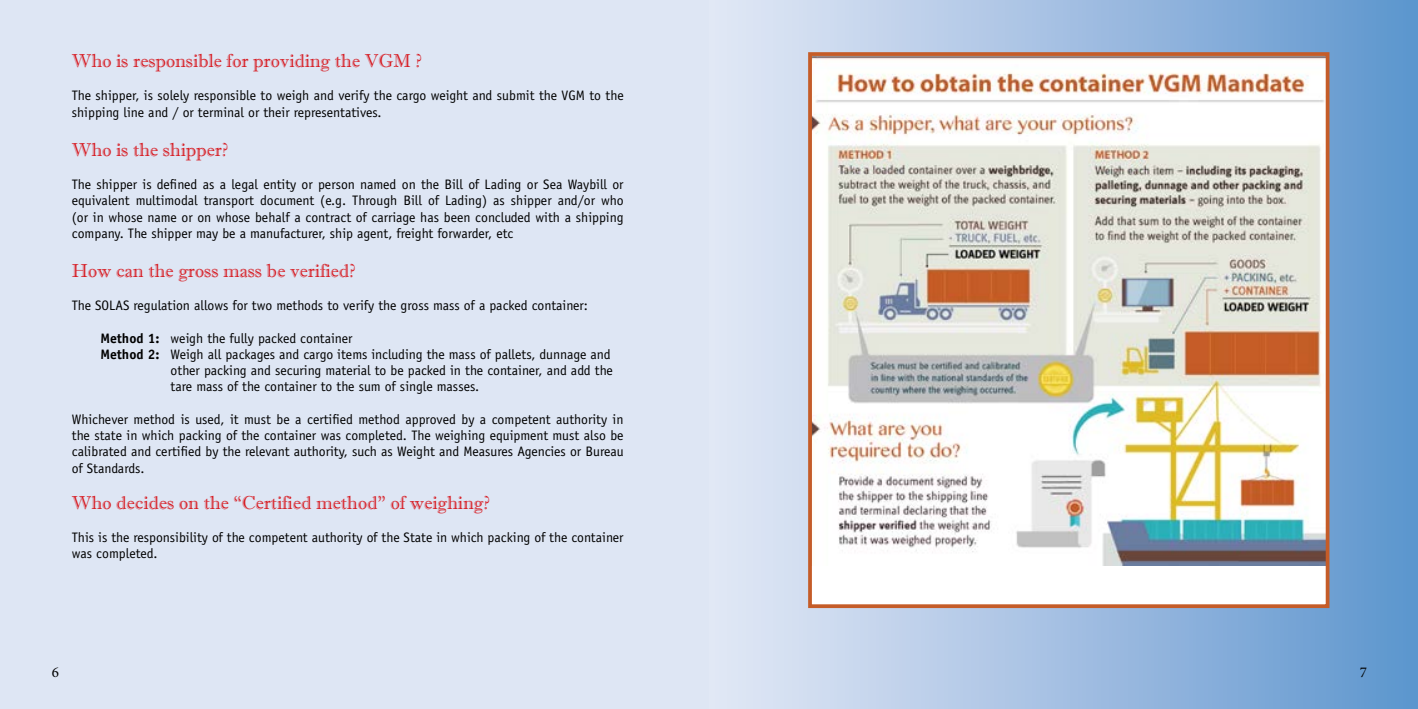
<style>
.page{position:relative;width:1418px;height:709px;background:#fff}
.page>*{position:absolute;margin:0;border:0;box-sizing:border-box;transform-origin:0 0}
.t1{font:18.75px "Imprint MT Shadow";color:#d71920}
.t2{font:15px "Minion Pro";color:#000}
.t3{font:13.75px/16.5px "Officina Sans Std";color:#000}
.s1{font-weight:700}
</style>
<div class="page">
<svg style="left:709px;top:0;width:708px;height:709px"></svg>
<div style="left:0;top:0;width:709px;height:709px;background:#dee6f4"></div>
<div style="left:810px;top:54px;width:517px;height:552px;background:#fff"></div>
<img style="left:813px;top:57px;width:511px;height:508px">
<div style="left:808px;top:52px;width:521px;height:556px;border:4px solid #c55c28"></div>
<h1 class="t1" style="left:72px;top:50px;width:351px">Who is responsible for providing the VGM ?</h1>
<p class="t3" style="left:72px;top:87px;width:553px">The shipper, is solely responsible to weigh and verify the cargo weight and submit the VGM to the shipping line and / or terminal or their representatives.</p>
<h1 class="t1" style="left:72px;top:138px;width:158px">Who is the shipper?</h1>
<p class="t3" style="left:72px;top:176px;width:553px;text-align:justify">The shipper is defined as a legal entity or person named on the Bill of Lading or Sea Waybill or equivalent multimodal transport document (e.g. Through Bill of Lading) as shipper and/or who (or in whose name or on whose behalf a contract of carriage has been concluded with a shipping company. The shipper may be a manufacturer, ship agent, freight forwarder, etc</p>
<h1 class="t1" style="left:72px;top:260px;width:285px">How can the gross mass be verified?</h1>
<p class="t3" style="left:72px;top:297px;width:517px">The SOLAS regulation allows for two methods to verify the gross mass of a packed container:</p>
<p class="t3" style="left:100px;top:330px;width:254px"><span class="s1">Method 1:</span> weigh the fully packed container</p>
<p class="t3" style="left:100px;top:346px;width:512px"><span class="s1">Method 2:</span> Weigh all packages and cargo items including the mass of pallets, dunnage and</p>
<p class="t3" style="left:171px;top:362px;width:444px">other packing and securing material to be packed in the container, and add the</p>
<p class="t3" style="left:171px;top:378px;width:310px">tare mass of the container to the sum of single masses.</p>
<p class="t3" style="left:72px;top:411px;width:553px;text-align:justify">Whichever method is used, it must be a certified method approved by a competent authority in the state in which packing of the container was completed. The weighing equipment must also be calibrated and certified by the relevant authority, such as Weight and Measures Agencies or Bureau of Standards.</p>
<h1 class="t1" style="left:72px;top:491px;width:419px">Who decides on the “Certified method” of weighing?</h1>
<p class="t3" style="left:72px;top:529px;width:553px">This is the responsibility of the competent authority of the State in which packing of the container was completed.</p>
<p class="t2" style="left:52px;top:662px;width:9px">6</p>
<p class="t2" style="left:1359px;top:662px;width:9px">7</p>
</div>
